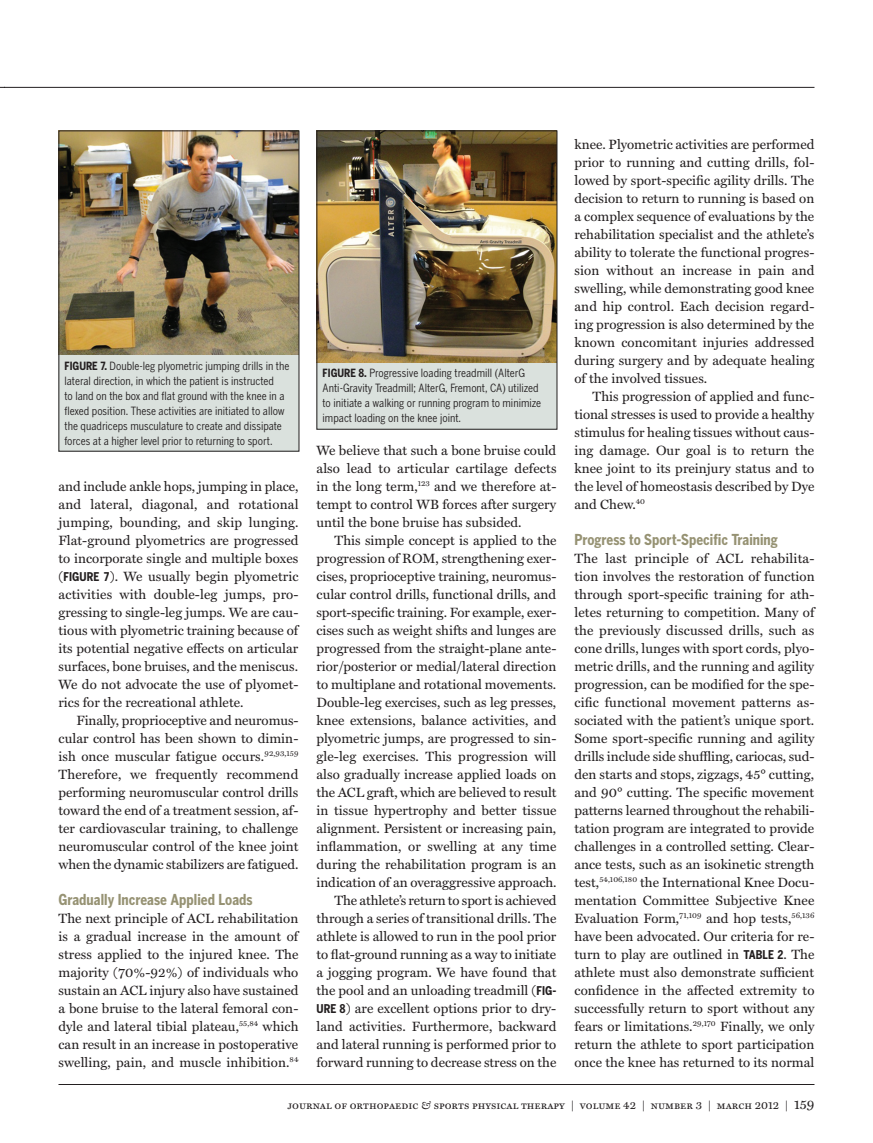
<style>
.page{position:relative;width:873px;height:1143px;background:#fff}
.page>*{position:absolute;margin:0;border:0;box-sizing:border-box;transform-origin:0 0}
.Subhead__Second_Leve{font:700 15px "Benton Gothic Cond";color:#969273}
.Miller_Text_Body_9_1{font:13.5px/18px "Miller Text";color:#231f20;text-align:justify}
.Footline{font:13.5px/18px "Miller Text";color:#231f20;text-align:justify}
.Figure_descriptor{font:11.25px/15px "Benton Gothic Cond";color:#231f20}
.Footline-2{font:11.25px "Miller Text Roman SC";color:#231f20}
.s1{font-weight:700}
.s2{font-family:"Benton Gothic Cond";font-weight:700;font-size:12px}
.s3{font-family:"Miller Text";font-style:italic}
.s4{font-size:13.5px}
</style>
<div class="page">
<hr style="left:58px;top:1084px;width:756px;height:1px;background:#231f20">
<hr style="left:4px;top:87px;width:810px;height:1px;background:#231f20">
<div style="left:59px;top:131px;width:240px;height:320px;background:#dae1dd"></div>
<img style="left:60px;top:132px;width:237px;height:223px">
<div style="left:58px;top:130px;width:241px;height:322px;border:1px solid #231f20"></div>
<div style="left:317px;top:131px;width:240px;height:298px;background:#dae1dd"></div>
<img style="left:318px;top:132px;width:237px;height:230px">
<div style="left:316px;top:130px;width:241px;height:300px;border:1px solid #231f20"></div>
<p class="Figure_descriptor" style="left:64px;top:359px;width:226px"><span class="s1">FIGURE 7.</span> Double-leg plyometric jumping drills in the lateral direction, in which the patient is instructed<br>to land on the box and flat ground with the knee in a flexed position. These activities are initiated to allow the quadriceps musculature to create and dissipate forces at a higher level prior to returning to sport.</p>
<p class="Figure_descriptor" style="left:323px;top:366px;width:220px"><span class="s1">FIGURE 8.</span> Progressive loading treadmill (AlterG Anti-Gravity Treadmill; AlterG, Fremont, CA) utilized to initiate a walking or running program to minimize impact loading on the knee joint.</p>
<p class="Miller_Text_Body_9_1" style="left:316px;top:441px;width:242px">We believe that such a bone bruise could also lead to articular cartilage defects in the long term,<sup>123</sup> and we therefore at&shy;tempt to control WB forces after surgery until the bone bruise has subsided.</p>
<p class="Miller_Text_Body_9_1" style="left:316px;top:531px;width:242px;text-indent:18px">This simple concept is applied to the progression of ROM, strengthening exer&shy;cises, proprioceptive training, neuromus&shy;cular control drills, functional drills, and sport-specific training. For example, exer&shy;cises such as weight shifts and lunges are progressed from the straight-plane ante&shy;rior/posterior or medial/lateral direction to multiplane and rotational movements.<br>Double-leg exercises, such as leg presses, knee extensions, balance activities, and plyometric jumps, are progressed to sin&shy;gle-leg exercises. This progression will also gradually increase applied loads on the ACL graft, which are believed to result in tissue hypertrophy and better tissue alignment. Persistent or increasing pain, inflammation, or swelling at any time during the rehabilitation program is an indication of an overaggressive approach.</p>
<p class="Miller_Text_Body_9_1" style="left:316px;top:891px;width:242px;text-indent:18px">The athlete’s return to sport is achieved through a series of transitional drills. The athlete is allowed to run in the pool prior to flat-ground running as a way to initiate a jogging program. We have found that the pool and an unloading treadmill (<span class="s2">FIG-URE 8</span>) are excellent options prior to dry&shy;land activities. Furthermore, backward and lateral running is performed prior to forward running to decrease stress on the</p>
<p class="Footline" style="left:58px;top:477px;width:242px">and include ankle hops, jumping in place, and lateral, diagonal, and rotational jumping, bounding, and skip lunging.<br>Flat-ground plyometrics are progressed to incorporate single and multiple boxes (<span class="s2">FIGURE 7</span>). We usually begin plyometric activities with double-leg jumps, pro&shy;gressing to single-leg jumps. We are cau&shy;tious with plyometric training because of its potential negative effects on articular surfaces, bone bruises, and the meniscus.<br>We do not advocate the use of plyomet&shy;rics for the recreational athlete.</p>
<p class="Miller_Text_Body_9_1" style="left:58px;top:711px;width:242px;text-indent:18px">Finally, proprioceptive and neuromus&shy;cular control has been shown to dimin&shy;ish once muscular fatigue occurs.<sup>92,93,159<br></sup>Therefore, we frequently recommend performing neuromuscular control drills toward the end of a treatment session, af&shy;ter cardiovascular training, to challenge neuromuscular control of the knee joint when the dynamic stabilizers are fatigued.</p>
<p class="Subhead__Second_Leve" style="left:58px;top:890px;width:196px">Gradually Increase Applied Loads</p>
<p class="Miller_Text_Body_9_1" style="left:58px;top:909px;width:242px">The next principle of ACL rehabilitation is a gradual increase in the amount of stress applied to the injured knee. The majority (70%-92%) of individuals who sustain an ACL injury also have sustained a bone bruise to the lateral femoral con&shy;dyle and lateral tibial plateau,<sup>55,84</sup> which can result in an increase in postoperative swelling, pain, and muscle inhibition.<sup>84</sup></p>
<p class="Miller_Text_Body_9_1" style="left:574px;top:135px;width:242px">knee. Plyometric activities are performed prior to running and cutting drills, fol&shy;lowed by sport-specific agility drills. The decision to return to running is based on a complex sequence of evaluations by the rehabilitation specialist and the athlete’s ability to tolerate the functional progres&shy;sion without an increase in pain and swelling, while demonstrating good knee and hip control. Each decision regard&shy;ing progression is also determined by the known concomitant injuries addressed during surgery and by adequate healing of the involved tissues.</p>
<p class="Miller_Text_Body_9_1" style="left:574px;top:387px;width:242px;text-indent:18px">This progression of applied and func&shy;tional stresses is used to provide a healthy stimulus for healing tissues without caus&shy;ing damage. Our goal is to return the knee joint to its preinjury status and to the level of homeostasis described by Dye and Chew.<sup>40</sup></p>
<p class="Subhead__Second_Leve" style="left:574px;top:530px;width:205px">Progress to Sport-Specific Training</p>
<p class="Miller_Text_Body_9_1" style="left:574px;top:549px;width:242px">The last principle of ACL rehabilita&shy;tion involves the restoration of function through sport-specific training for ath&shy;letes returning to competition. Many of the previously discussed drills, such as cone drills, lunges with sport cords, plyo&shy;metric drills, and the running and agility progression, can be modified for the spe&shy;cific functional movement patterns as&shy;sociated with the patient’s unique sport.<br>Some sport-specific running and agility drills include side shuffling, cariocas, sud&shy;den starts and stops, zigzags, 45° cutting, and 90° cutting. The specific movement patterns learned throughout the rehabili&shy;tation program are integrated to provide challenges in a controlled setting. Clear&shy;ance tests, such as an isokinetic strength test,<sup>54,106,180</sup> the International Knee Docu&shy;mentation Committee Subjective Knee Evaluation Form,<sup>71,109</sup> and hop tests,<sup>56,136 </sup>have been advocated. Our criteria for re&shy;turn to play are outlined in <span class="s2">TABLE 2</span>. The athlete must also demonstrate sufficient confidence in the affected extremity to successfully return to sport without any fears or limitations.<sup>29,170</sup> Finally, we only return the athlete to sport participation once the knee has returned to its normal</p>
<p class="Footline-2" style="left:287px;top:1098px;width:529px">journal of orthopaedic <span class="s3">&amp;</span> sports physical therapy | volume 42 | number 3 | march 2012 | <span class="s4">159</span></p>
</div>
